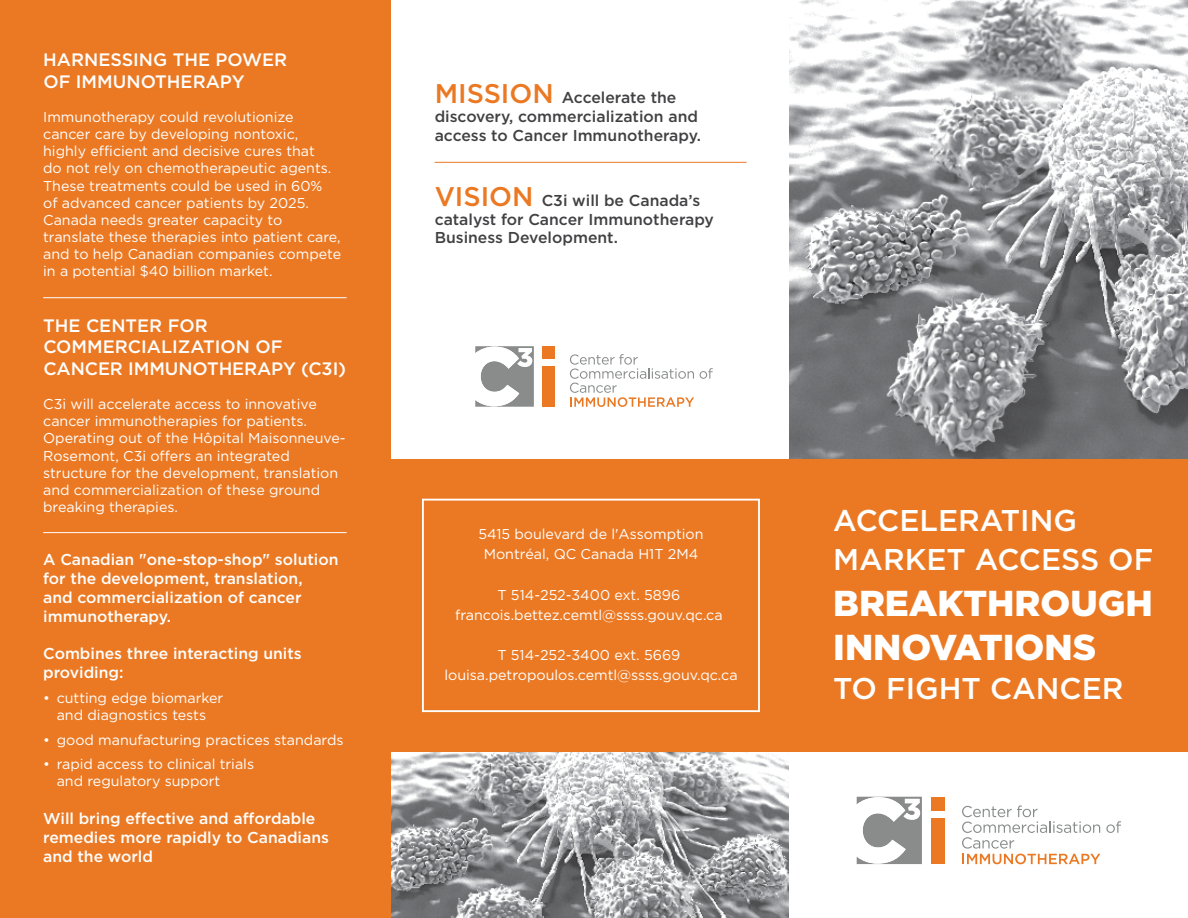
<style>
.page{position:relative;width:1188px;height:918px;background:#fff}
.page>*{position:absolute;margin:0;border:0;box-sizing:border-box;transform-origin:0 0}
.t1{font:900 36px/43.2px "Gotham";color:#fff}
.t2{font:500 30px/39px "Gotham";color:#fff}
.t3{font:500 18px/21.6px "Gotham";color:#fff}
.t4{font:500 15.75px/18.9px "Gotham";color:#fff}
.t5{font:500 15.75px/18.9px "Gotham";color:#414042}
.t6{font:14.25px/17.1px "Gotham";color:#fff;text-align:center}
.s1{font-size:27px;color:#eb7923}
</style>
<div class="page">
<img style="left:391px;top:751px;width:398px;height:167px">
<img style="left:789px;top:0;width:399px;height:459px">
<div style="left:382px;top:459px;width:806px;height:292px;background:#eb7923"></div>
<div style="left:931px;top:797px;width:14px;height:13px;background:#eb7923"></div>
<div style="left:931px;top:819px;width:14px;height:45px;background:#eb7923"></div>
<svg style="left:1106px;top:821px;width:15px;height:12px"></svg>
<svg style="left:962px;top:806px;width:138px;height:58px"></svg>
<svg style="left:857px;top:797px;width:65px;height:67px"></svg>
<div style="left:542px;top:346px;width:12px;height:12px;background:#eb7923"></div>
<div style="left:542px;top:366px;width:12px;height:41px;background:#eb7923"></div>
<svg style="left:700px;top:368px;width:13px;height:11px"></svg>
<svg style="left:570px;top:354px;width:124px;height:53px"></svg>
<svg style="left:475px;top:346px;width:59px;height:61px"></svg>
<div style="left:0;top:0;width:391px;height:918px;background:#eb7923"></div>
<div style="left:422px;top:499px;width:338px;height:213px;border:2px solid #fff"></div>
<hr style="left:43px;top:297px;width:304px;height:1px;background:#fff">
<hr style="left:43px;top:532px;width:304px;height:1px;background:#fff">
<hr style="left:435px;top:162px;width:312px;height:1px;background:#eb7923">
<p class="t3" style="left:43px;top:49px;width:246px">HARNESSING THE POWER<br>OF IMMUNOTHERAPY</p>
<p class="t6" style="left:43px;top:108px;width:300px;text-align:left">Immunotherapy could revolutionize cancer care by developing nontoxic, highly efficient and decisive cures that<br>do not rely on chemotherapeutic agents.<br>These treatments could be used in 60%<br>of advanced cancer patients by 2025.<br>Canada needs greater capacity to translate these therapies into patient care, and to help Canadian companies compete in a potential $40 billion market.</p>
<p class="t3" style="left:43px;top:314px;width:305px">THE CENTER FOR<br>COMMERCIALIZATION OF<br>CANCER IMMUNOTHERAPY (C3I)</p>
<p class="t6" style="left:43px;top:395px;width:304px;text-align:left">C3i will accelerate access to innovative cancer immunotherapies for patients.<br>Operating out of the Hôpital Maisonneuve-Rosemont, C3i offers an integrated structure for the development, translation and commercialization of these ground breaking therapies.</p>
<p class="t4" style="left:43px;top:550px;width:297px">A Canadian "one-stop-shop" solution for the development, translation,<br>and commercialization of cancer immunotherapy.</p>
<p class="t4" style="left:43px;top:644px;width:260px">Combines three interacting units providing:</p>
<p class="t6" style="left:43px;top:689px;width:182px">• cutting edge biomarker and diagnostics tests</p>
<p class="t6" style="left:43px;top:731px;width:302px">• good manufacturing practices standards</p>
<p class="t6" style="left:57px;top:755px;width:199px;text-align:left;text-indent:-13px">• rapid access to clinical trials and regulatory support</p>
<p class="t4" style="left:43px;top:809px;width:287px">Will bring effective and affordable remedies more rapidly to Canadians and the world</p>
<p class="t5" style="left:435px;top:88px;width:268px"><span class="s1">MISSION</span> Accelerate the discovery, commercialization and access to Cancer Immunotherapy.</p>
<p class="t5" style="left:435px;top:190px;width:281px"><span class="s1">VISION</span> C3i will be Canada’s catalyst for Cancer Immunotherapy<br>Business Development.</p>
<p class="t6" style="left:478px;top:524px;width:227px;line-height:20.1px">5415 boulevard de l'Assomption<br>Montréal, QC Canada H1T 2M4</p>
<p class="t6" style="left:455px;top:584px;width:269px;line-height:20.1px">T 514-252-3400 ext. 5896 francois.bettez.cemtl@ssss.gouv.qc.ca</p>
<p class="t6" style="left:444px;top:645px;width:295px;line-height:20.1px">T 514-252-3400 ext. 5669 louisa.petropoulos.cemtl@ssss.gouv.qc.ca</p>
<h2 class="t2" style="left:833px;top:500px;width:322px">ACCELERATING<br>MARKET ACCESS OF</h2>
<h1 class="t1" style="left:833px;top:581px;width:321px">BREAKTHROUGH<br>INNOVATIONS</h1>
<h2 class="t2" style="left:833px;top:668px;width:292px">TO FIGHT CANCER</h2>
</div>
